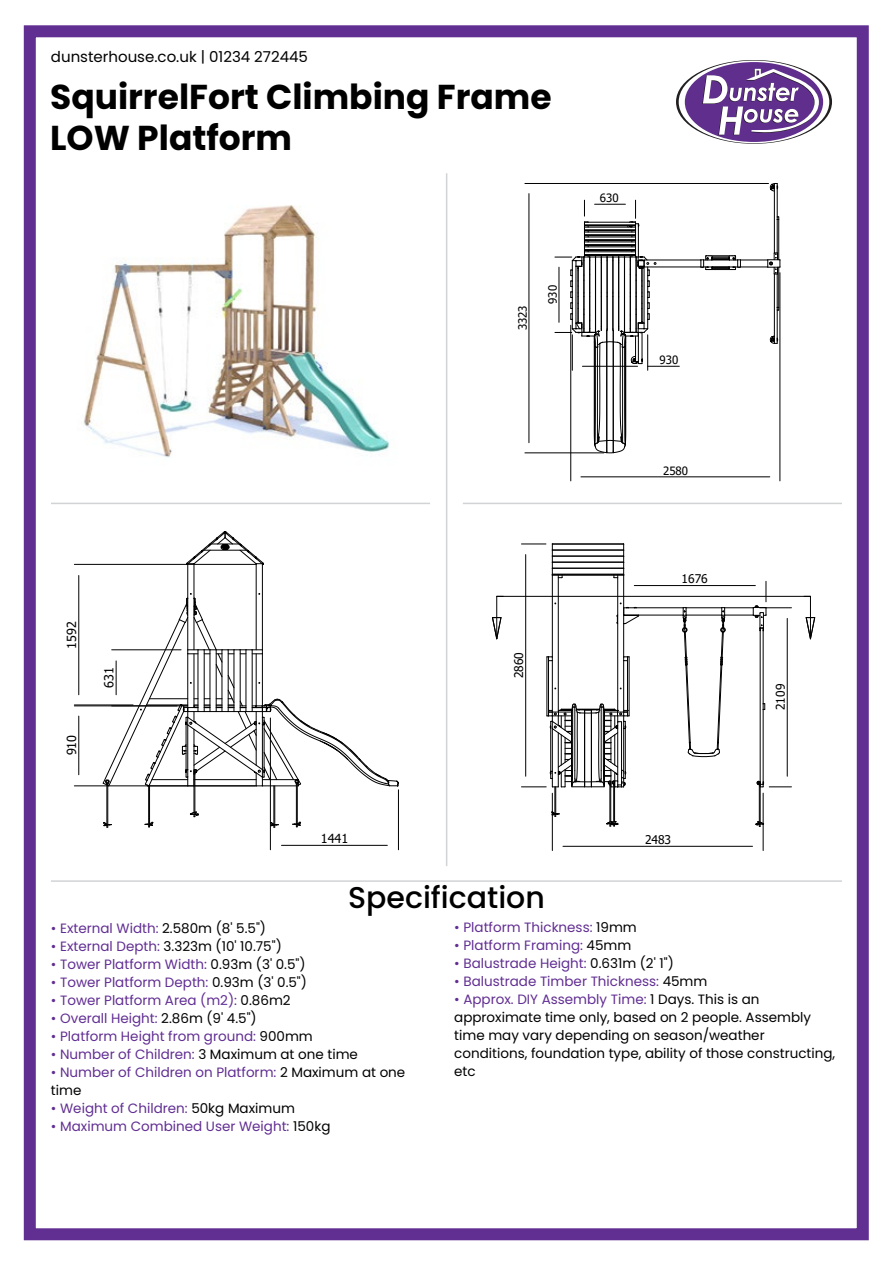
<style>
.page{position:relative;width:893px;height:1263px;background:#fff}
.page>*{position:absolute;margin:0;border:0;box-sizing:border-box;transform-origin:0 0}
.t1{font:700 34.5px/41.4px "Poppins";color:#000}
.t2{font:500 30px "Poppins";color:#000}
.t3{font:15px "Poppins";color:#000}
.t4{font:13.5px/18px "Poppins";color:#612e92}
.t5{font:13.5px/18px "Poppins";color:#000}
.t6{font:12.6px "Tahoma";color:#000}
.t7{font:12px "Tahoma";color:#000}
.t8{font:11.4px "Tahoma";color:#000}
.s1{color:#000}
.s2{color:#612e92}
</style>
<div class="page">
<svg style="left:676px;top:60px;width:156px;height:84px"></svg>
<svg style="left:679px;top:61px;width:150px;height:82px"></svg>
<div style="left:685px;top:62px;width:138px;height:80px;background:#602e8d;border-radius:50%"></div>
<svg style="left:702px;top:69px;width:117px;height:66px"></svg>
<div style="left:24px;top:25px;width:845px;height:1215px;border:12px solid #612e92"></div>
<hr style="left:446px;top:173px;width:1px;height:693px;background:#d1d3d4">
<hr style="left:51px;top:503px;width:379px;height:1px;background:#d1d3d4">
<hr style="left:463px;top:503px;width:379px;height:1px;background:#d1d3d4">
<hr style="left:51px;top:880px;width:791px;height:2px;background:#d1d3d4">
<hr style="left:644px;top:267px;width:57px;height:1px;background:#000">
<hr style="left:644px;top:260px;width:57px;height:1px;background:#000">
<hr style="left:777px;top:220px;width:1px;height:33px;background:#000">
<hr style="left:777px;top:184px;width:1px;height:33px;background:#000">
<hr style="left:774px;top:184px;width:1px;height:69px;background:#000">
<hr style="left:774px;top:274px;width:1px;height:69px;background:#000">
<hr style="left:777px;top:310px;width:1px;height:33px;background:#000">
<hr style="left:777px;top:274px;width:1px;height:33px;background:#000">
<hr style="left:778px;top:267px;width:1px;height:41px;background:#000">
<hr style="left:778px;top:219px;width:1px;height:41px;background:#000">
<svg style="left:770px;top:336px;width:8px;height:8px"></svg>
<svg style="left:770px;top:183px;width:8px;height:8px"></svg>
<svg style="left:701px;top:252px;width:80px;height:23px"></svg>
<hr style="left:648px;top:366px;width:31px;height:1px;background:#000">
<hr style="left:525px;top:183px;width:243px;height:1px;background:#000">
<hr style="left:525px;top:453px;width:79px;height:1px;background:#000">
<hr style="left:529px;top:194px;width:1px;height:249px;background:#000">
<hr style="left:570px;top:325px;width:1px;height:156px;background:#000">
<hr style="left:780px;top:273px;width:1px;height:208px;background:#000">
<hr style="left:581px;top:477px;width:189px;height:1px;background:#000">
<svg style="left:555px;top:200px;width:101px;height:253px"></svg>
<hr style="left:194px;top:774px;width:1px;height:38px;background:#000">
<hr style="left:195px;top:774px;width:1px;height:38px;background:#000">
<hr style="left:148px;top:786px;width:1px;height:38px;background:#000">
<hr style="left:149px;top:785px;width:1px;height:39px;background:#000">
<svg style="left:190px;top:812px;width:9px;height:5px"></svg>
<svg style="left:145px;top:822px;width:8px;height:6px"></svg>
<hr style="left:107px;top:785px;width:1px;height:39px;background:#000">
<hr style="left:108px;top:785px;width:1px;height:39px;background:#000">
<hr style="left:274px;top:786px;width:1px;height:38px;background:#000">
<hr style="left:296px;top:784px;width:1px;height:40px;background:#000">
<hr style="left:297px;top:784px;width:1px;height:40px;background:#000">
<svg style="left:103px;top:822px;width:9px;height:6px"></svg>
<svg style="left:271px;top:822px;width:8px;height:6px"></svg>
<svg style="left:293px;top:822px;width:8px;height:5px"></svg>
<hr style="left:187px;top:564px;width:1px;height:86px;background:#000">
<hr style="left:194px;top:564px;width:1px;height:86px;background:#000">
<hr style="left:256px;top:564px;width:1px;height:86px;background:#000">
<hr style="left:262px;top:564px;width:1px;height:86px;background:#000">
<svg style="left:186px;top:531px;width:78px;height:34px"></svg>
<svg style="left:103px;top:593px;width:296px;height:194px"></svg>
<hr style="left:74px;top:786px;width:181px;height:1px;background:#000">
<hr style="left:74px;top:705px;width:59px;height:1px;background:#000">
<hr style="left:79px;top:716px;width:1px;height:59px;background:#000">
<hr style="left:74px;top:706px;width:103px;height:1px;background:#000">
<hr style="left:74px;top:564px;width:182px;height:1px;background:#000">
<hr style="left:79px;top:575px;width:1px;height:120px;background:#000">
<hr style="left:112px;top:649px;width:69px;height:1px;background:#000">
<hr style="left:112px;top:706px;width:75px;height:1px;background:#000">
<hr style="left:116px;top:661px;width:1px;height:34px;background:#000">
<hr style="left:398px;top:790px;width:1px;height:60px;background:#000">
<hr style="left:270px;top:718px;width:1px;height:132px;background:#000">
<hr style="left:281px;top:845px;width:106px;height:1px;background:#000">
<hr style="left:552px;top:793px;width:1px;height:57px;background:#000">
<hr style="left:763px;top:793px;width:1px;height:57px;background:#000">
<hr style="left:563px;top:846px;width:189px;height:1px;background:#000">
<svg style="left:492px;top:544px;width:323px;height:283px"></svg>
<img style="left:84px;top:205px;width:305px;height:252px">
<p class="t3" style="left:51px;top:48px;width:259px">dunsterhouse.co.uk | 01234 272445</p>
<h1 class="t1" style="left:50px;top:76px;width:503px">SquirrelFort Climbing Frame<br>LOW Platform</h1>
<p class="t6" style="left:63px;top:649px;width:29px;rotate:-90deg">1592</p>
<p class="t6" style="left:63px;top:755px;width:22px;rotate:-90deg">910</p>
<p class="t6" style="left:101px;top:688px;width:22px;rotate:-90deg">631</p>
<p class="t8" style="left:515px;top:330px;width:27px;rotate:-90deg">3323</p>
<p class="t8" style="left:545px;top:304px;width:20px;rotate:-90deg">930</p>
<p class="t7" style="left:511px;top:678px;width:28px;rotate:-90deg">2860</p>
<p class="t8" style="left:600px;top:190px;width:20px">630</p>
<p class="t8" style="left:659px;top:352px;width:20px">930</p>
<p class="t8" style="left:663px;top:463px;width:27px">2580</p>
<p class="t7" style="left:682px;top:571px;width:28px">1676</p>
<p class="t6" style="left:321px;top:830px;width:29px">1441</p>
<p class="t7" style="left:645px;top:831px;width:28px">2483</p>
<h2 class="t2" style="left:348px;top:880px;width:198px">Specification</h2>
<p class="t7" style="left:772px;top:710px;width:28px;rotate:-90deg">2109</p>
<p class="t4" style="left:51px;top:919px;width:217px">• External Width: <span class="s1">2.580m (8' 5.5")</span></p>
<p class="t5" style="left:51px;top:937px;width:232px"><span class="s2">• External Depth:</span> 3.323m (10' 10.75")</p>
<p class="t4" style="left:51px;top:955px;width:256px">• Tower Platform Width: <span class="s1">0.93m (3' 0.5")</span></p>
<p class="t4" style="left:51px;top:973px;width:258px">• Tower Platform Depth: <span class="s1">0.93m (3' 0.5")</span></p>
<p class="t4" style="left:51px;top:991px;width:241px">• Tower Platform Area (m2): <span class="s1">0.86m2</span></p>
<p class="t4" style="left:51px;top:1009px;width:207px">• Overall Height: <span class="s1">2.86m (9' 4.5")</span></p>
<p class="t4" style="left:51px;top:1027px;width:263px">• Platform Height from ground: <span class="s1">900mm</span></p>
<p class="t4" style="left:51px;top:1045px;width:308px">• Number of Children: <span class="s1">3 Maximum at one time</span></p>
<p class="t4" style="left:51px;top:1063px;width:356px">• Number of Children on Platform: <span class="s1">2 Maximum at one time</span></p>
<p class="t4" style="left:51px;top:1099px;width:245px">• Weight of Children: <span class="s1">50kg Maximum</span></p>
<p class="t4" style="left:51px;top:1117px;width:281px">• Maximum Combined User Weight: <span class="s1">150kg</span></p>
<p class="t4" style="left:454px;top:918px;width:184px">• Platform Thickness: <span class="s1">19mm</span></p>
<p class="t4" style="left:454px;top:936px;width:179px">• Platform Framing: <span class="s1">45mm</span></p>
<p class="t4" style="left:454px;top:954px;width:221px">• Balustrade Height: <span class="s1">0.631m (2' 1")</span></p>
<p class="t4" style="left:454px;top:972px;width:255px">• Balustrade Timber Thickness: <span class="s1">45mm</span></p>
<p class="t5" style="left:454px;top:990px;width:382px"><span class="s2">• Approx. DIY Assembly Time:</span> 1 Days. This is an approximate time only, based on 2 people. Assembly time may vary depending on season/weather conditions, foundation type, ability of those constructing, etc</p>
</div>
